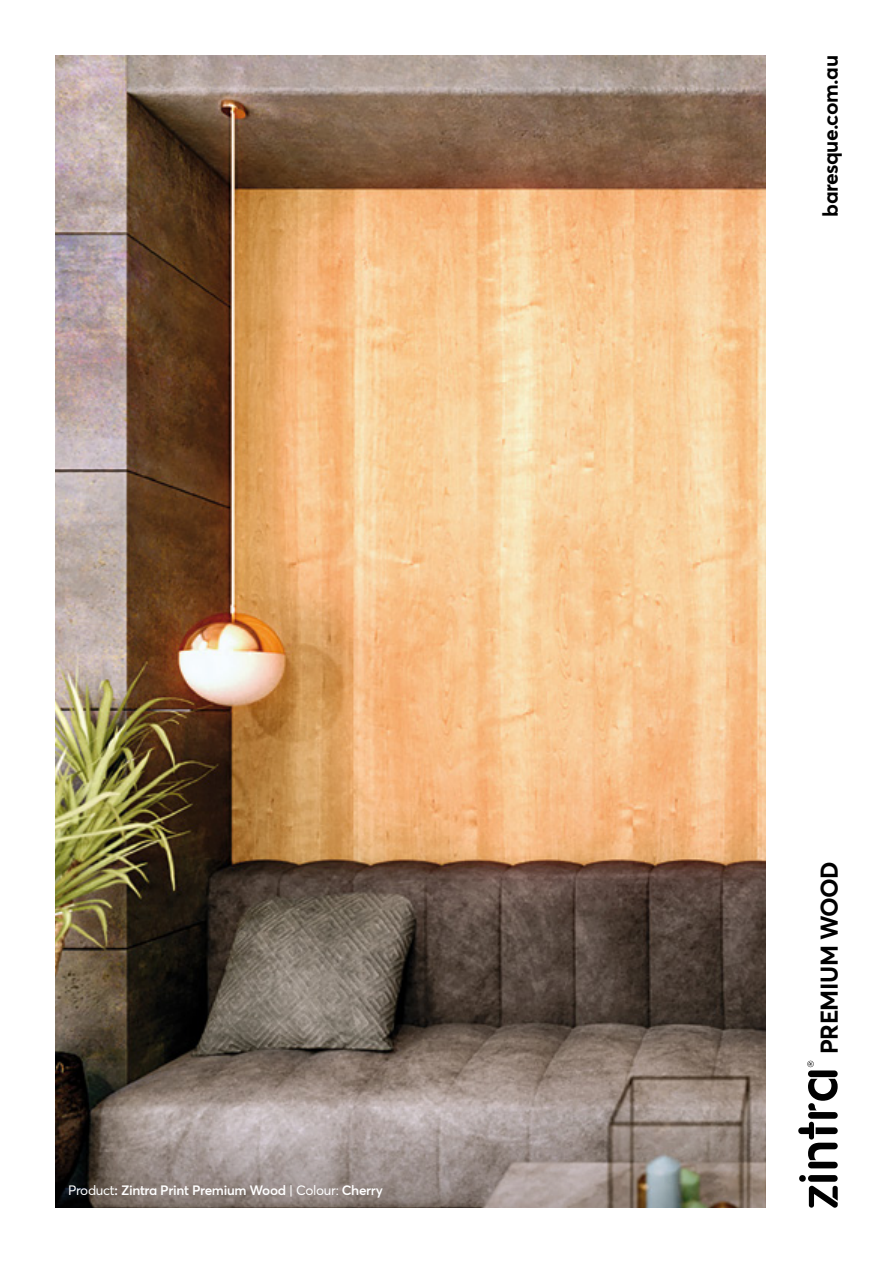
<style>
.page{position:relative;width:893px;height:1263px;background:#fff}
.page>*{position:absolute;margin:0;border:0;box-sizing:border-box;transform-origin:0 0}
.t1{font:700 24px "Averta";letter-spacing:-.02em;color:#000}
.t2{font:700 21px "Averta";letter-spacing:-.025em;color:#000}
.t3{font:600 13.5px "Averta";letter-spacing:-.025em;color:#fff}
.s1{font-weight:400}
</style>
<div class="page">
<img style="left:55px;top:55px;width:710px;height:1042px">
<svg style="left:799px;top:1175px;width:39px;height:33px"></svg>
<svg style="left:798px;top:1061px;width:40px;height:107px"></svg>
<svg style="left:55px;top:1097px;width:710px;height:111px;background:#968a85"></svg>
<p class="t3" style="left:68px;top:1182px;width:316px"><span class="s1">Product</span>: Zintra Print Premium Wood <span class="s1">| Colour:</span> Cherry</p>
<h2 class="t2" style="left:817px;top:217px;width:163px;rotate:-90deg">baresque.com.au</h2>
<h1 class="t1" style="left:814px;top:1054px;width:195px;rotate:-90deg">PREMIUM WOOD</h1>
</div>
